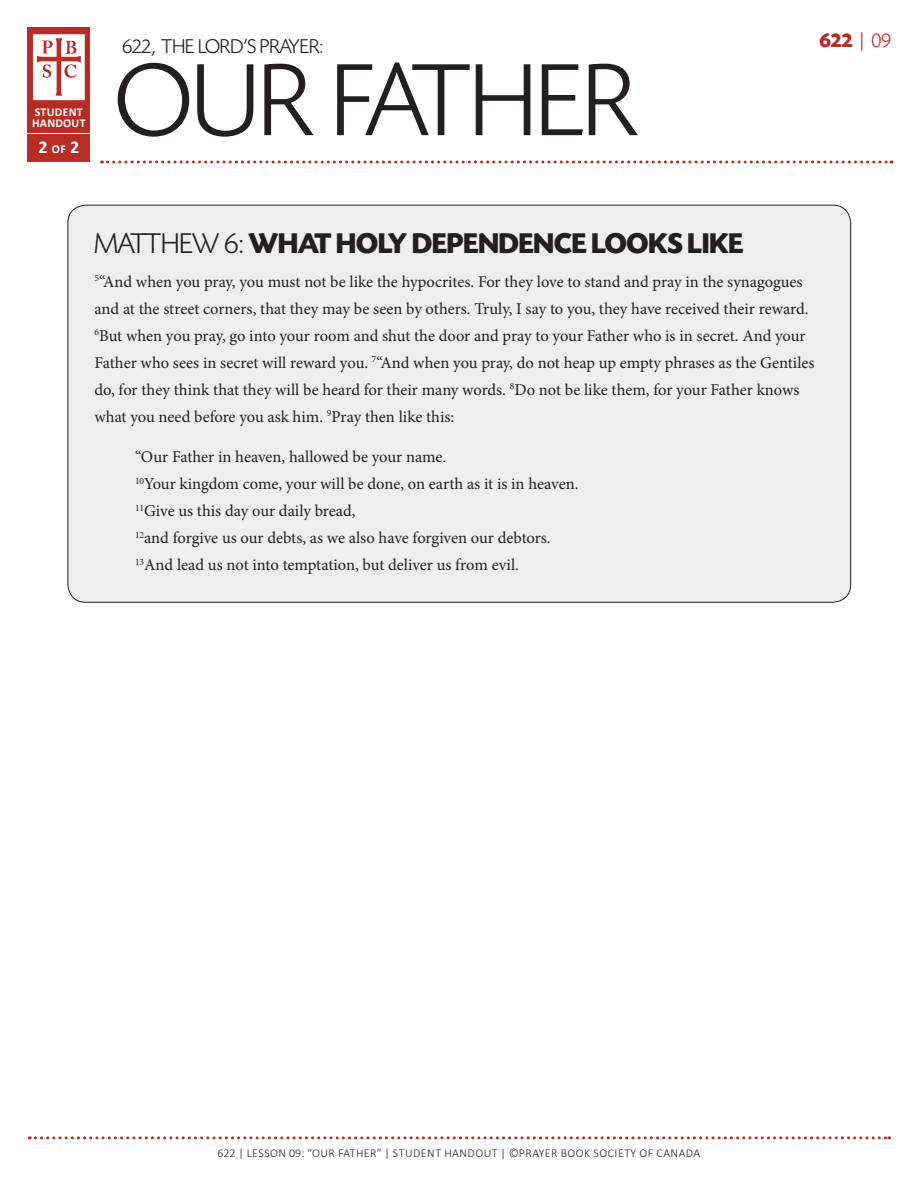
<style>
.page{position:relative;width:918px;height:1188px;background:#fff}
.page>*{position:absolute;margin:0;border:0;box-sizing:border-box;transform-origin:0 0}
._622-body{font:300 108px "Today SHOP";color:#231f20}
._622-sub-bold{font:700 30px "Today SHOP";color:#231f20}
.t1{font:300 21px "Today SHOP";color:#231f20}
.t2{font:700 21px "Today SHOP";color:#b72c25}
.t3{font:700 18px "Calibri";color:#fff}
._622-base{font:16.5px/27px "Minion Pro";letter-spacing:-.005em;color:#231f20}
.t4{font:300 12px "Calibri";letter-spacing:.04em;color:#231f20}
.t5{font:700 12px "Calibri";letter-spacing:.02em;color:#fff}
.s1{font-size:12px}
.s2{font-family:"Calibri"}
.s3{font-family:"Calibri";font-weight:300}
.s4{font-weight:300}
</style>
<div class="page">
<div style="left:28px;top:27px;width:62px;height:135px;background:#b72c25"></div>
<hr style="left:26px;top:133px;width:64px;height:1px;background:#fff">
<svg style="left:102px;top:160px;width:790px;height:4px"></svg>
<svg style="left:33px;top:34px;width:52px;height:66px;background:#efd2d1"></svg>
<svg style="left:29px;top:1136px;width:861px;height:3px"></svg>
<div style="left:68px;top:205px;width:783px;height:397px;background:#eeeeef;border-radius:18px"></div>
<p class="t5" style="left:35px;top:105px;width:49px">STUDENT</p>
<p class="t3" style="left:38px;top:136px;width:42px">2 <span class="s1">OF</span> 2</p>
<p class="t5" style="left:32px;top:115px;width:55px">HANDOUT</p>
<p class="t1" style="left:123px;top:36px;width:202px">622<span class="s2">,</span> THE LORD’S PRAYER:</p>
<p class="_622-body" style="left:115px;top:44px;width:523px">OUR FATHER</p>
<p class="t2" style="left:820px;top:30px;width:73px">622 <span class="s3">|</span> <span class="s4">09</span></p>
<p class="_622-sub-bold" style="left:94px;top:228px;width:650px"><span class="s4">MATTHEW 6:</span> WHAT HOLY DEPENDENCE LOOKS LIKE</p>
<p class="_622-base" style="left:94px;top:268px;width:722px"><sup>5</sup>“And when you pray, you must not be like the hypocrites. For they love to stand and pray in the synagogues and at the street corners, that they may be seen by others. Truly, I say to you, they have received their reward.<br><sup>6</sup>But when you pray, go into your room and shut the door and pray to your Father who is in secret. And your Father who sees in secret will reward you. <sup>7</sup>“And when you pray, do not heap up empty phrases as the Gentiles do, for they think that they will be heard for their many words. <sup>8</sup>Do not be like them, for your Father knows what you need before you ask him. <sup>9</sup>Pray then like this:</p>
<p class="_622-base" style="left:135px;top:443px;width:445px">“Our Father in heaven, hallowed be your name.<br><sup>10</sup>Your kingdom come, your will be done, on earth as it is in heaven.<br><sup>11</sup>Give us this day our daily bread,<br><sup>12</sup>and forgive us our debts, as we also have forgiven our debtors.<br><sup>13</sup>And lead us not into temptation, but deliver us from evil.</p>
<p class="t4" style="left:217px;top:1146px;width:484px">622 | LESSON 09: “OUR FATHER” | STUDENT HANDOUT | ©PRAYER BOOK SOCIETY OF CANADA</p>
</div>
